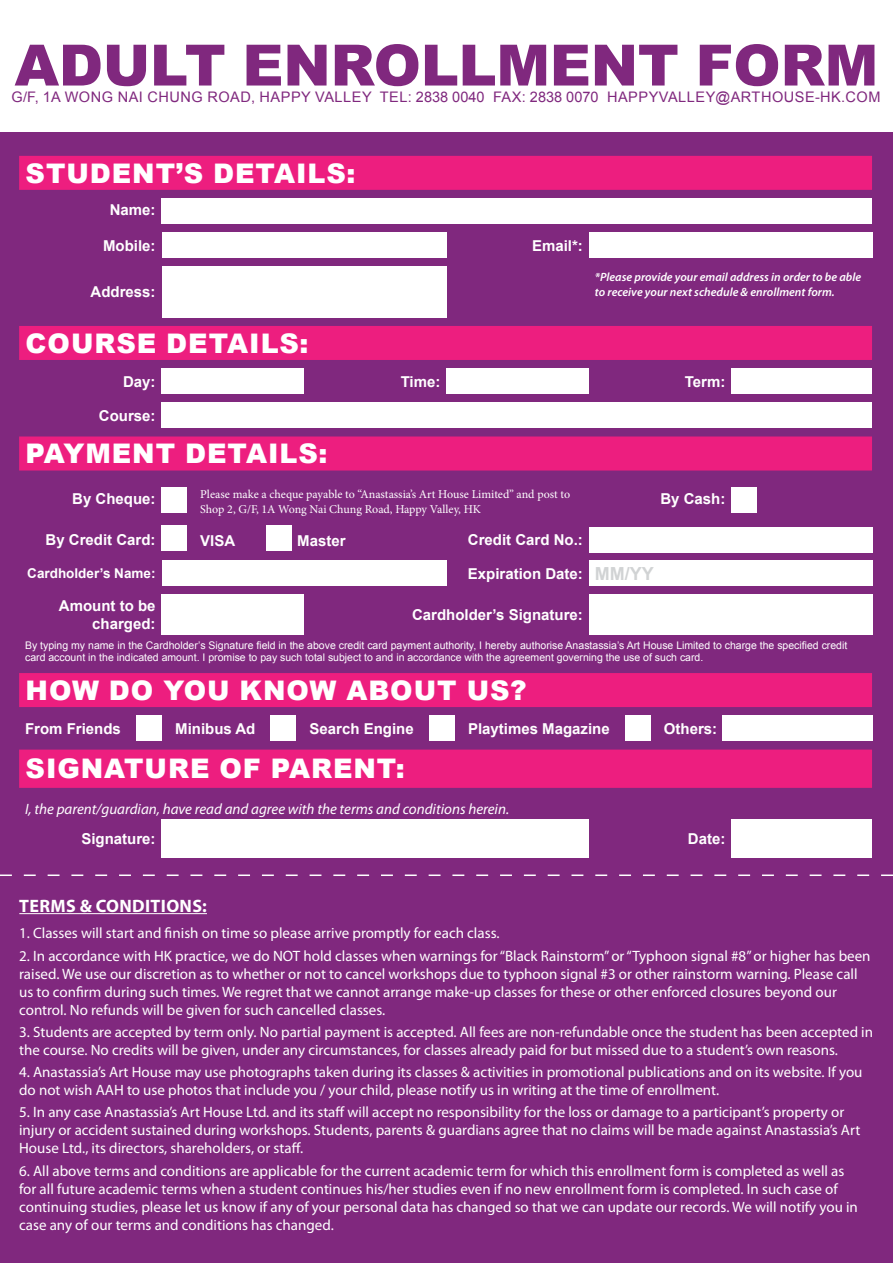
<style>
.page{position:relative;width:893px;height:1263px;background:#fff}
.page>*{position:absolute;margin:0;border:0;box-sizing:border-box;transform-origin:0 0}
.t1{font:900 57px "Arial";letter-spacing:-.005em;color:#80287e}
.t2{font:900 27px "Arial";letter-spacing:.035em;color:#fff}
.t3{font:700 18px "Myriad Pro";letter-spacing:.02em;color:#fff}
.t4{font:15px/18px "Myriad Pro";color:#fff}
.t5{font:700 15px/18px "Arial";color:#fff;text-align:right}
.t6{font:italic 15px "Myriad Pro";color:#fff}
.t7{font:14.55px "Arial";letter-spacing:.035em;color:#80287e}
.t8{font:14.55px "Arial";color:#80287e}
.t9{font:700 13.5px "Arial";color:#fff}
.t10{font:12px/14.4px "Minion Pro";letter-spacing:-.005em;color:#fff}
.t11{font:italic 600 12px/14.4px "Myriad Pro";color:#fff}
.t12{font:10.5px/12.6px "Arial";color:#fff}
.s1{font-size:18px;color:#d1d3d4}
</style>
<div class="page">
<div style="left:0;top:133px;width:893px;height:1130px;background:#80287e"></div>
<hr style="left:19px;top:913px;width:188px;height:1px;background:#fff">
<svg style="left:0;top:874px;width:893px;height:2px"></svg>
<svg style="left:19px;top:156px;width:853px;height:632px"></svg>
<div style="left:162px;top:198px;width:710px;height:26px;background:#fff"></div>
<div style="left:162px;top:232px;width:284px;height:26px;background:#fff"></div>
<div style="left:589px;top:232px;width:283px;height:26px;background:#fff"></div>
<div style="left:162px;top:266px;width:284px;height:51px;background:#fff"></div>
<div style="left:162px;top:368px;width:142px;height:26px;background:#fff"></div>
<div style="left:446px;top:368px;width:143px;height:26px;background:#fff"></div>
<div style="left:731px;top:368px;width:141px;height:26px;background:#fff"></div>
<div style="left:162px;top:402px;width:710px;height:26px;background:#fff"></div>
<div style="left:589px;top:527px;width:283px;height:25px;background:#fff"></div>
<div style="left:162px;top:561px;width:284px;height:25px;background:#fff"></div>
<div style="left:589px;top:561px;width:283px;height:25px;background:#fff"></div>
<div style="left:162px;top:594px;width:142px;height:41px;background:#fff"></div>
<div style="left:589px;top:594px;width:283px;height:41px;background:#fff"></div>
<div style="left:162px;top:820px;width:427px;height:38px;background:#fff"></div>
<div style="left:731px;top:820px;width:141px;height:38px;background:#fff"></div>
<div style="left:162px;top:487px;width:25px;height:25px;background:#fff"></div>
<div style="left:162px;top:525px;width:25px;height:26px;background:#fff"></div>
<div style="left:266px;top:525px;width:25px;height:26px;background:#fff"></div>
<div style="left:731px;top:487px;width:26px;height:25px;background:#fff"></div>
<div style="left:136px;top:715px;width:26px;height:25px;background:#fff"></div>
<div style="left:270px;top:715px;width:26px;height:25px;background:#fff"></div>
<div style="left:429px;top:715px;width:26px;height:25px;background:#fff"></div>
<div style="left:625px;top:715px;width:26px;height:25px;background:#fff"></div>
<div style="left:722px;top:715px;width:150px;height:25px;background:#fff"></div>
<h1 class="t1" style="left:15px;top:24px;width:865px">ADULT ENROLLMENT FORM</h1>
<p class="t7" style="left:11px;top:87px;width:115px">G/F, 1A Wong Nai</p>
<p class="t7" style="left:148px;top:87px;width:187px">Ch ung Road, Happy Vall</p>
<p class="t8" style="left:352px;top:87px;width:317px">ey Tel : 2838 0040 FAX: 2838 0070 happyvall</p>
<p class="t7" style="left:695px;top:87px;width:47px">ey@arth</p>
<p class="t7" style="left:772px;top:87px;width:110px">ouse-h k.com</p>
<h2 class="t2" style="left:26px;top:153px;width:43px">STUD</h2>
<h2 class="t2" style="left:112px;top:153px;width:245px">ENT’S DETAILS:</h2>
<p class="t5" style="left:110px;top:201px;width:47px">Name:</p>
<p class="t5" style="left:103px;top:236px;width:54px">Mobile:</p>
<p class="t5" style="left:532px;top:236px;width:52px">Email*:</p>
<p class="t5" style="left:91px;top:283px;width:67px">Address:</p>
<p class="t11" style="left:595px;top:270px;width:268px">*Please provide your email address in order to be able to receive your next schedule &amp; enrollment form.</p>
<h2 class="t2" style="left:26px;top:323px;width:285px">COURSE DETAILS:</h2>
<p class="t5" style="left:123px;top:373px;width:34px">Day:</p>
<p class="t5" style="left:401px;top:373px;width:41px">Time:</p>
<p class="t5" style="left:685px;top:373px;width:42px">Term:</p>
<p class="t5" style="left:99px;top:407px;width:58px">Course:</p>
<h2 class="t2" style="left:26px;top:434px;width:303px">PAYMENT DETAILS:</h2>
<p class="t5" style="left:72px;top:490px;width:85px">By Cheque:</p>
<p class="t10" style="left:200px;top:487px;width:372px">Please make a cheque payable to “Anastassia’s Art House Limited” and post to<br>Shop 2, G/F, 1A Wong Nai Chung Road, Happy Valley, HK</p>
<p class="t5" style="left:660px;top:490px;width:67px">By Cash:</p>
<p class="t5" style="left:46px;top:531px;width:112px">By Credit Card:</p>
<p class="t5" style="left:200px;top:532px;width:37px">VISA</p>
<p class="t5" style="left:297px;top:532px;width:50px">Master</p>
<p class="t5" style="left:468px;top:531px;width:117px">Credit Card No.:</p>
<p class="t9" style="left:27px;top:564px;width:130px">Cardholder’s Name:</p>
<p class="t5" style="left:468px;top:564px;width:188px">Expiration Date: <span class="s1">MM/YY</span></p>
<p class="t5" style="left:59px;top:597px;width:98px">Amount to be charged:</p>
<p class="t5" style="left:412px;top:606px;width:172px">Cardholder’s Signature:</p>
<p class="t12" style="left:25px;top:639px;width:824px">By typing my name in the Cardholder’s Signature field in the above credit card payment authority, I hereby authorise Anastassia’s Art House Limited to charge the specified credit card account in the indicated amount. I promise to pay such total subject to and in accordance with the agreement governing the use of such card.</p>
<h2 class="t2" style="left:26px;top:670px;width:502px">HOW DO YOU KNOW ABOUT US?</h2>
<p class="t5" style="left:25px;top:720px;width:97px">From Friends</p>
<p class="t5" style="left:175px;top:720px;width:82px">Minibus Ad</p>
<p class="t5" style="left:310px;top:720px;width:106px">Search Engine</p>
<p class="t5" style="left:468px;top:720px;width:143px">Playtimes Magazine</p>
<p class="t5" style="left:664px;top:720px;width:55px">Others:</p>
<h2 class="t2" style="left:26px;top:749px;width:100px">SIGNATU</h2>
<h2 class="t2" style="left:168px;top:749px;width:238px">RE OF PARENT:</h2>
<p class="t6" style="left:25px;top:799px;width:486px">I, the parent/guardian, have read and agree with the terms and conditions herein.</p>
<p class="t5" style="left:81px;top:830px;width:76px">Signature:</p>
<p class="t5" style="left:688px;top:830px;width:39px">Date:</p>
<p class="t3" style="left:19px;top:894px;width:189px">TERMS &amp; CONDITIONS:</p>
<p class="t4" style="left:19px;top:924px;width:482px">1. Classes will start and finish on time so please arrive promptly for each class.</p>
<p class="t4" style="left:19px;top:946px;width:853px">2. In accordance with HK practice, we do NOT hold classes when warnings for “Black Rainstorm” or “Typhoon signal #8” or higher has been raised. We use our discretion as to whether or not to cancel workshops due to typhoon signal #3 or other rainstorm warning. Please call us to confirm during such times. We regret that we cannot arrange make-up classes for these or other enforced closures beyond our control. No refunds will be given for such cancelled classes.</p>
<p class="t4" style="left:19px;top:1022px;width:855px">3. Students are accepted by term only. No partial payment is accepted. All fees are non-refundable once the student has been accepted in the course. No credits will be given, under any circumstances, for classes already paid for but missed due to a student’s own reasons.</p>
<p class="t4" style="left:19px;top:1063px;width:845px">4. Anastassia’s Art House may use photographs taken during its classes &amp; activities in promotional publications and on its website. If you do not wish AAH to use photos that include you / your child, please notify us in writing at the time of enrollment.</p>
<p class="t4" style="left:19px;top:1103px;width:843px">5. In any case Anastassia’s Art House Ltd. and its staff will accept no responsibility for the loss or damage to a participant’s property or injury or accident sustained during workshops. Students, parents &amp; guardians agree that no claims will be made against Anastassia’s Art<br>House Ltd., its directors, shareholders, or staff.</p>
<p class="t4" style="left:19px;top:1161px;width:840px">6. All above terms and conditions are applicable for the current academic term for which this enrollment form is completed as well as for all future academic terms when a student continues his/her studies even if no new enrollment form is completed. In such case of continuing studies, please let us know if any of your personal data has changed so that we can update our records. We will notify you in case any of our terms and conditions has changed.</p>
</div>
